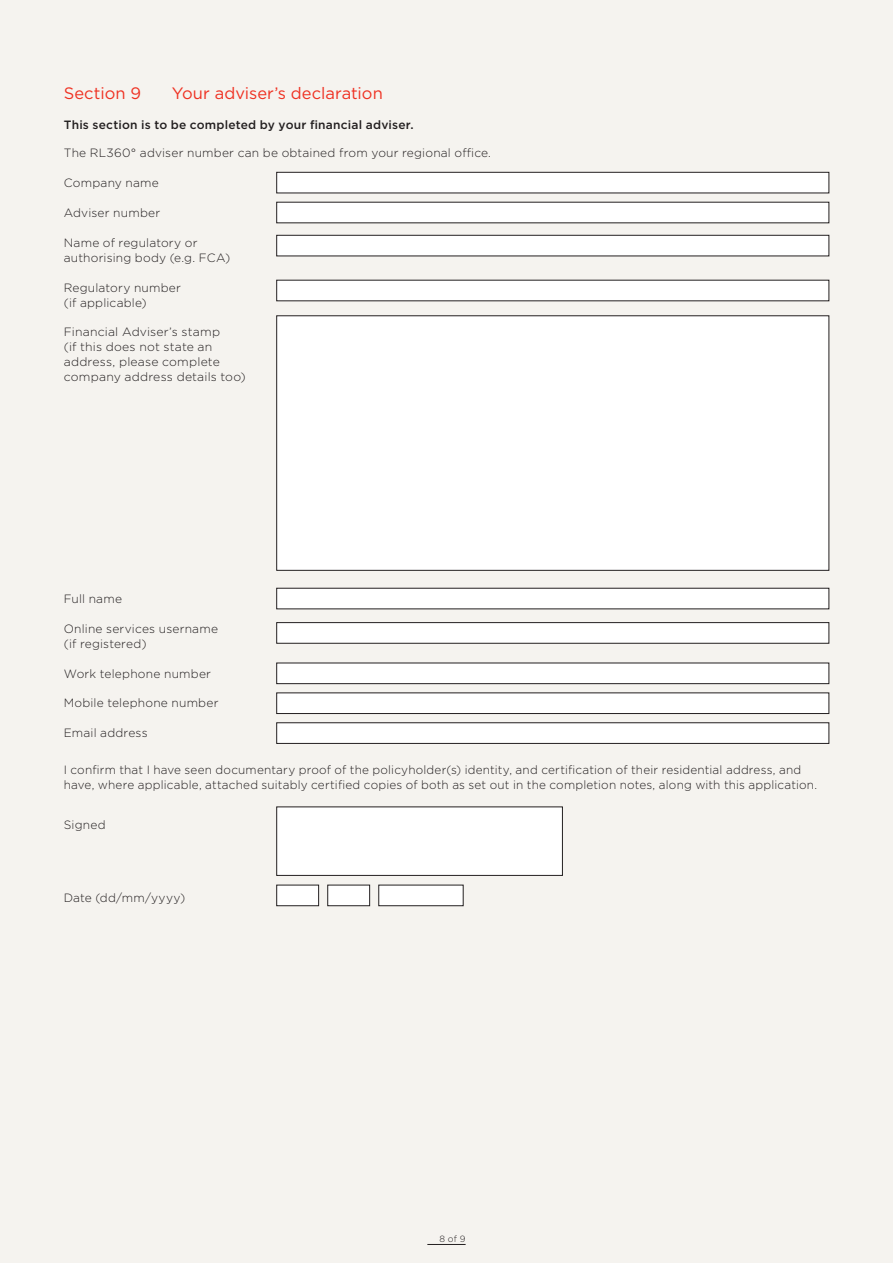
<style>
.page{position:relative;width:893px;height:1263px;background:#f5f3ef}
.page>*{position:absolute;margin:0;border:0;box-sizing:border-box;transform-origin:0 0}
.t1{font:16.5px "Gotham";color:#ef3122}
.t2{font:300 12px/15px "Gotham";letter-spacing:.015em;color:#231f20}
.t3{font:500 12px "Gotham";letter-spacing:.015em;color:#231f20}
.t4{font:300 9px "Gotham";color:#231f20}
.s1{font-style:italic}
</style>
<div class="page">
<hr style="left:427px;top:1244px;width:39px;height:1px;background:#231f20">
<div style="left:277px;top:172px;width:552px;height:21px;background:#fff"></div>
<div style="left:276px;top:172px;width:553px;height:21px;border:1px solid #231f20"></div>
<div style="left:277px;top:202px;width:552px;height:21px;background:#fff"></div>
<div style="left:277px;top:235px;width:552px;height:21px;background:#fff"></div>
<div style="left:276px;top:235px;width:553px;height:21px;border:1px solid #231f20"></div>
<div style="left:277px;top:280px;width:552px;height:21px;background:#fff"></div>
<div style="left:277px;top:316px;width:552px;height:254px;background:#fff"></div>
<div style="left:276px;top:315px;width:553px;height:256px;border:1px solid #231f20"></div>
<div style="left:277px;top:588px;width:552px;height:21px;background:#fff"></div>
<div style="left:277px;top:623px;width:552px;height:20px;background:#fff"></div>
<div style="left:276px;top:622px;width:553px;height:21px;border:1px solid #231f20"></div>
<div style="left:277px;top:663px;width:552px;height:21px;background:#fff"></div>
<div style="left:276px;top:663px;width:553px;height:21px;border:1px solid #231f20"></div>
<div style="left:277px;top:693px;width:552px;height:20px;background:#fff"></div>
<div style="left:276px;top:692px;width:553px;height:22px;border:1px solid #231f20"></div>
<div style="left:277px;top:723px;width:552px;height:20px;background:#fff"></div>
<div style="left:276px;top:722px;width:553px;height:22px;border:1px solid #231f20"></div>
<div style="left:277px;top:807px;width:285px;height:68px;background:#fff"></div>
<div style="left:276px;top:806px;width:287px;height:70px;border:1px solid #231f20"></div>
<div style="left:277px;top:885px;width:42px;height:21px;background:#fff"></div>
<div style="left:276px;top:885px;width:43px;height:21px;border:1px solid #231f20"></div>
<div style="left:328px;top:885px;width:42px;height:21px;background:#fff"></div>
<div style="left:327px;top:885px;width:43px;height:21px;border:1px solid #231f20"></div>
<div style="left:379px;top:885px;width:84px;height:21px;background:#fff"></div>
<div style="left:378px;top:885px;width:85px;height:21px;border:1px solid #231f20"></div>
<h1 class="t1" style="left:64px;top:83px;width:79px">Section 9</h1>
<h1 class="t1" style="left:172px;top:83px;width:213px">Your adviser’s declaration</h1>
<p class="t3" style="left:64px;top:117px;width:351px">This section is to be completed by your financial adviser.</p>
<p class="t2" style="left:64px;top:145px;width:429px">The RL360° adviser number can be obtained from your regional office<span class="s1">.</span></p>
<p class="t2" style="left:64px;top:175px;width:97px">Company name</p>
<p class="t2" style="left:64px;top:205px;width:98px">Adviser number</p>
<p class="t2" style="left:64px;top:235px;width:168px">Name of regulatory or authorising body (e.g. FCA)</p>
<p class="t2" style="left:64px;top:279px;width:119px">Regulatory number (if applicable)</p>
<p class="t2" style="left:64px;top:324px;width:183px">Financial Adviser’s stamp<br>(if this does not state an address, please complete company address details too)</p>
<p class="t2" style="left:64px;top:591px;width:60px">Full name</p>
<p class="t2" style="left:64px;top:621px;width:156px">Online services username (if registered)</p>
<p class="t2" style="left:64px;top:665px;width:149px">Work telephone number</p>
<p class="t2" style="left:64px;top:695px;width:156px">Mobile telephone number</p>
<p class="t2" style="left:64px;top:725px;width:85px">Email address</p>
<p class="t2" style="left:64px;top:761px;width:755px">I confirm that I have seen documentary proof of the policyholder(s) identity, and certification of their residential address, and have, where applicable, attached suitably certified copies of both as set out in the completion notes, along with this application.</p>
<p class="t2" style="left:64px;top:817px;width:43px">Signed</p>
<p class="t2" style="left:64px;top:889px;width:123px">Date (dd/mm/yyyy)</p>
<p class="t4" style="left:440px;top:1233px;width:28px">8 of 9</p>
</div>
